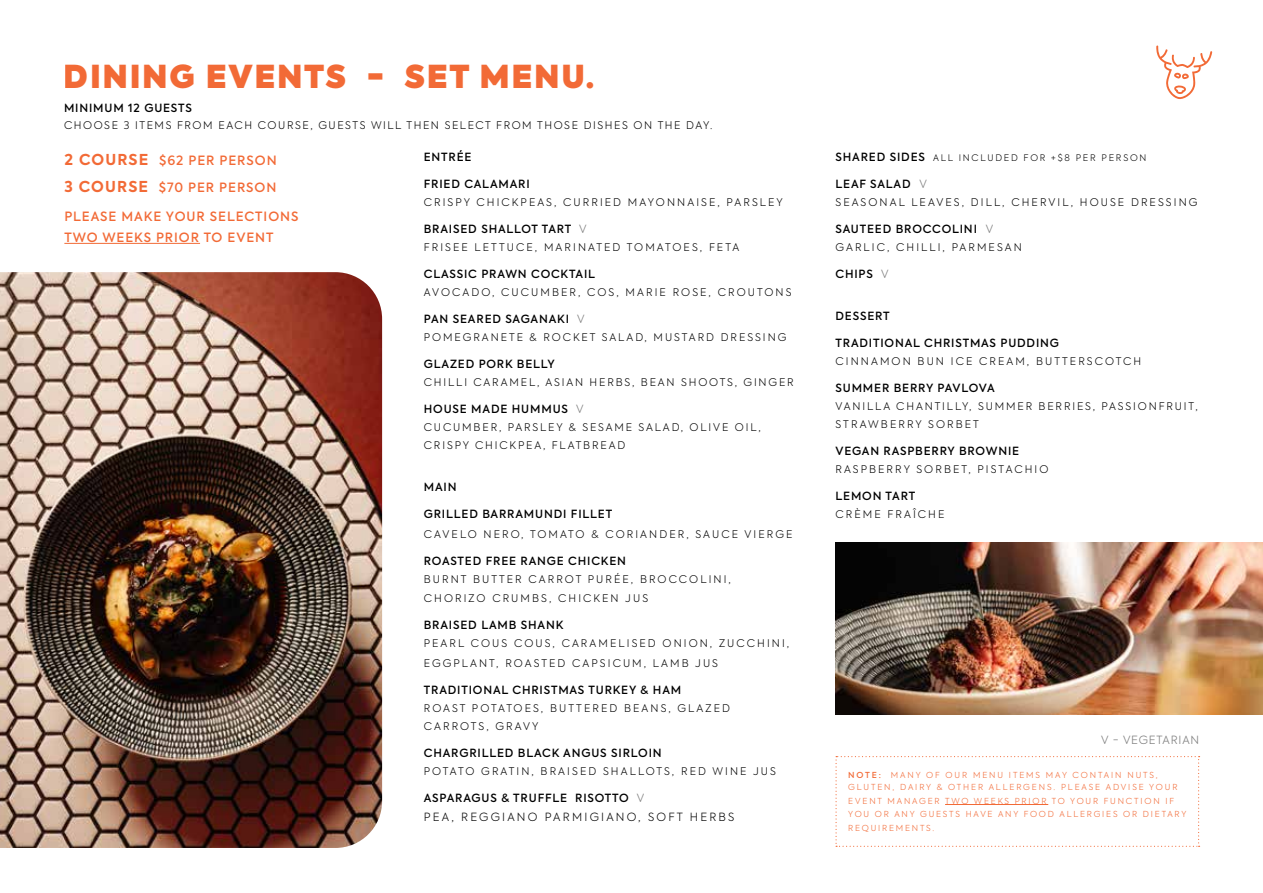
<style>
.page{position:relative;width:1263px;height:893px;background:#fff}
.page>*{position:absolute;margin:0;border:0;box-sizing:border-box;transform-origin:0 0}
.t1{font:800 31.5px "Axiforma";letter-spacing:.05em;color:#f26a36}
.t2{font:500 12.75px/26.7px "Axiforma";letter-spacing:.075em;color:#f26a36}
.t3{font:500 11.25px "Axiforma";letter-spacing:.075em;color:#000}
.t4{font:300 11.25px/19.5px "Axiforma";letter-spacing:.2em;color:#000}
.t5{font:300 11.25px "Axiforma";letter-spacing:.075em;color:#787878}
.t6{font:300 10.5px/19.5px "Axiforma";letter-spacing:.2em;color:#000}
.t7{font:300 10.5px/18px "Axiforma";letter-spacing:.18em;color:#000}
.t8{font:300 10.5px "Axiforma";letter-spacing:.15em;color:#000}
.t9{font:300 9px "Axiforma";letter-spacing:.2em;color:#000}
.t10{font:300 8.25px/13.5px "Axiforma";letter-spacing:.22em;color:#f26a36}
.s1{font-weight:700;font-size:15px}
.s2{font-weight:300;color:#787878}
.s3{font-weight:500}
.s4{color:#787878}
.s5{font-weight:500;font-size:11.25px}
</style>
<div class="page">
<hr style="left:64px;top:243px;width:136px;height:1px;background:#f26a36">
<img style="left:835px;top:542px;width:428px;height:172px">
<img style="left:0;top:272px;width:382px;height:576px">
<svg style="left:835px;top:756px;width:364px;height:91px"></svg>
<hr style="left:945px;top:804px;width:103px;height:1px;background:#f26a36">
<svg style="left:1156px;top:45px;width:56px;height:54px"></svg>
<h1 class="t1" style="left:64px;top:53px;width:532px">DINING EVENTS - SET MENU.</h1>
<p class="t3" style="left:64px;top:100px;width:129px">MINIMUM 12 GUESTS</p>
<p class="t8" style="left:64px;top:118px;width:650px">CHOOSE 3 ITEMS FROM EACH COURSE, GUESTS WILL THEN SELECT FROM THOSE DISHES ON THE DAY.</p>
<p class="t2" style="left:64px;top:147px;width:214px"><span class="s1">2 COURSE</span> $62 PER PERSON<br><span class="s1">3 COURSE</span> $70 PER PERSON</p>
<p class="t2" style="left:64px;top:207px;width:236px;line-height:20.7px">PLEASE MAKE YOUR SELECTIONS<br>TWO WEEKS PRIOR TO EVENT</p>
<p class="t3" style="left:424px;top:150px;width:49px">ENTRÉE</p>
<p class="t3" style="left:424px;top:177px;width:107px">FRIED CALAMARI</p>
<p class="t6" style="left:424px;top:192px;width:361px">CRISPY CHICKPEAS, CURRIED MAYONNAISE, PARSLEY</p>
<p class="t3" style="left:424px;top:222px;width:164px">BRAISED SHALLOT TART <span class="s2">V</span></p>
<p class="t6" style="left:424px;top:237px;width:317px">FRISEE LETTUCE, MARINATED TOMATOES, FETA</p>
<p class="t3" style="left:424px;top:267px;width:173px">CLASSIC PRAWN COCKTAIL</p>
<p class="t6" style="left:424px;top:282px;width:369px">AVOCADO, CUCUMBER, COS, MARIE ROSE, CROUTONS</p>
<p class="t3" style="left:424px;top:312px;width:162px">PAN SEARED SAGANAKI <span class="s2">V</span></p>
<p class="t6" style="left:424px;top:327px;width:364px">POMEGRANETE &amp; ROCKET SALAD, MUSTARD DRESSING</p>
<p class="t3" style="left:424px;top:357px;width:132px">GLAZED PORK BELLY</p>
<p class="t7" style="left:424px;top:373px;width:371px">CHILLI CARAMEL, ASIAN HERBS, BEAN SHOOTS, GINGER</p>
<p class="t3" style="left:424px;top:402px;width:161px">HOUSE MADE HUMMUS <span class="s2">V</span></p>
<p class="t7" style="left:424px;top:418px;width:338px">CUCUMBER, PARSLEY &amp; SESAME SALAD, OLIVE OIL,<br>CRISPY CHICKPEA, FLATBREAD</p>
<p class="t3" style="left:424px;top:480px;width:34px">MAIN</p>
<p class="t3" style="left:424px;top:507px;width:190px">GRILLED BARRAMUNDI FILLET</p>
<p class="t6" style="left:424px;top:524px;width:370px">CAVELO NERO, TOMATO &amp; CORIANDER, SAUCE VIERGE</p>
<p class="t3" style="left:424px;top:553px;width:204px">ROASTED FREE RANGE CHICKEN</p>
<p class="t6" style="left:424px;top:569px;width:308px">BURNT BUTTER CARROT PURÉE, BROCCOLINI,<br>CHORIZO CRUMBS, CHICKEN JUS</p>
<p class="t3" style="left:424px;top:618px;width:141px">BRAISED LAMB SHANK</p>
<p class="t6" style="left:424px;top:633px;width:367px">PEARL COUS COUS, CARAMELISED ONION, ZUCCHINI,<br>EGGPLANT, ROASTED CAPSICUM, LAMB JUS</p>
<p class="t3" style="left:424px;top:682px;width:259px">TRADITIONAL CHRISTMAS TURKEY &amp; HAM</p>
<p class="t6" style="left:424px;top:699px;width:308px;line-height:18px">ROAST POTATOES, BUTTERED BEANS, GLAZED<br>CARROTS, GRAVY</p>
<p class="t3" style="left:424px;top:745px;width:239px">CHARGRILLED BLACK ANGUS SIRLOIN</p>
<p class="t6" style="left:424px;top:761px;width:354px">POTATO GRATIN, BRAISED SHALLOTS, RED WINE JUS</p>
<p class="t4" style="left:424px;top:788px;width:312px"><span class="s3">ASPARAGUS &amp; TRUFFLE RISOTTO</span> <span class="s4">V<br></span>PEA, REGGIANO PARMIGIANO, SOFT HERBS</p>
<p class="t9" style="left:835px;top:152px;width:313px"><span class="s5">SHARED SIDES</span> ALL INCLUDED FOR +$8 PER PERSON</p>
<p class="t3" style="left:835px;top:177px;width:93px">LEAF SALAD <span class="s2">V</span></p>
<p class="t6" style="left:835px;top:192px;width:363px">SEASONAL LEAVES, DILL, CHERVIL, HOUSE DRESSING</p>
<p class="t3" style="left:835px;top:222px;width:159px">SAUTEED BROCCOLINI <span class="s2">V</span></p>
<p class="t6" style="left:835px;top:237px;width:188px">GARLIC, CHILLI, PARMESAN</p>
<p class="t3" style="left:835px;top:267px;width:54px">CHIPS <span class="s2">V</span></p>
<p class="t3" style="left:835px;top:309px;width:56px">DESSERT</p>
<p class="t3" style="left:835px;top:336px;width:225px">TRADITIONAL CHRISTMAS PUDDING</p>
<p class="t6" style="left:835px;top:351px;width:307px">CINNAMON BUN ICE CREAM, BUTTERSCOTCH</p>
<p class="t3" style="left:835px;top:381px;width:161px">SUMMER BERRY PAVLOVA</p>
<p class="t7" style="left:835px;top:397px;width:364px">VANILLA CHANTILLY, SUMMER BERRIES, PASSIONFRUIT,<br>STRAWBERRY SORBET</p>
<p class="t3" style="left:835px;top:444px;width:185px">VEGAN RASPBERRY BROWNIE</p>
<p class="t6" style="left:835px;top:459px;width:214px">RASPBERRY SORBET, PISTACHIO</p>
<p class="t3" style="left:835px;top:489px;width:81px">LEMON TART</p>
<p class="t6" style="left:835px;top:504px;width:110px">CRÈME FRAÎCHE</p>
<p class="t5" style="left:1101px;top:733px;width:99px">V - VEGETARIAN</p>
<p class="t10" style="left:848px;top:769px;width:331px;line-height:12px"><span class="s3">NOTE:</span> MANY OF OUR MENU ITEMS MAY CONTAIN NUTS,<br>GLUTEN, DAIRY &amp; OTHER ALLERGENS. PLEASE ADVISE YOUR</p>
<p class="t10" style="left:848px;top:794px;width:340px">EVENT MANAGER TWO WEEKS PRIOR TO YOUR FUNCTION IF<br>YOU OR ANY GUESTS HAVE ANY FOOD ALLERGIES OR DIETARY<br>REQUIREMENTS.</p>
</div>
